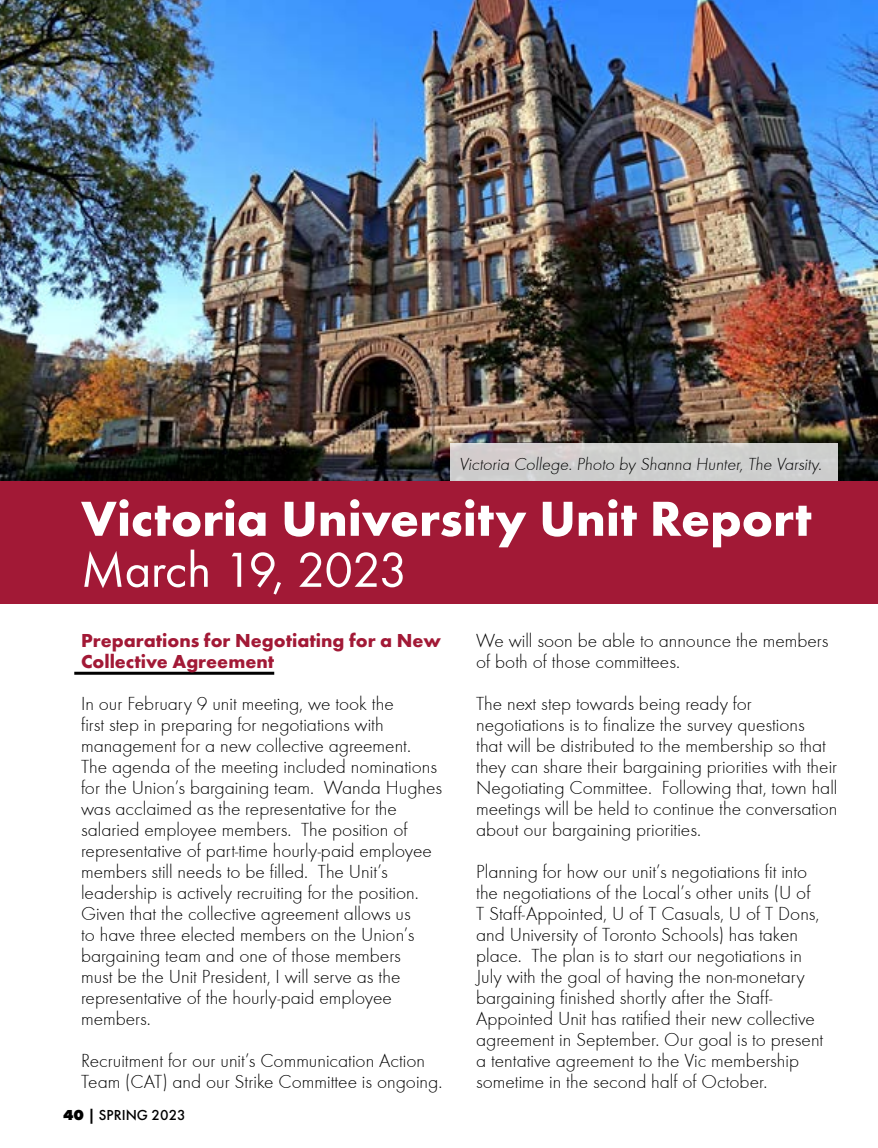
<style>
.page{position:relative;width:878px;height:1148px;background:#fff}
.page>*{position:absolute;margin:0;border:0;box-sizing:border-box;transform-origin:0 0}
.t1{font:700 51px "Futura T";color:#fff}
.t2{font:51px "Futura T";letter-spacing:-.02em;color:#fff}
.t3{font:19.5px/21px "Futura T Ligh";color:#000}
.t4{font:700 19.5px/21px "Futura PT";color:#a21936}
.t5{font:18px "Futura T Ligh";color:#000}
.t6{font:500 15px "Futura PT";color:#000}
.s1{font-weight:800}
</style>
<div class="page">
<hr style="left:74px;top:671px;width:200px;height:3px;background:#000">
<img style="left:0;top:0;width:878px;height:481px">
<div style="left:0;top:481px;width:878px;height:122px;background:#a21936"></div>
<div style="left:450px;top:443px;width:387px;height:38px;background:#cfcfce"></div>
<p class="t5" style="left:459px;top:454px;width:366px">Victoria College. Photo by Shanna Hunter, The Varsity.</p>
<h1 class="t1" style="left:81px;top:488px;width:732px">Victoria University Unit Report</h1>
<h1 class="t2" style="left:81px;top:541px;width:328px">March 19, 2023</h1>
<p class="t4" style="left:81px;top:629px;width:361px">Preparations for Negotiating for a New<br>Collective Agreement</p>
<p class="t3" style="left:81px;top:693px;width:362px">In our February 9 unit meeting, we took the<br>first step in preparing for negotiations with management for a new collective agreement.<br>The agenda of the meeting included nominations for the Union’s bargaining team. Wanda Hughes was acclaimed as the representative for the salaried employee members. The position of representative of part-time hourly-paid employee members still needs to be filled. The Unit’s leadership is actively recruiting for the position.<br>Given that the collective agreement allows us<br>to have three elected members on the Union’s bargaining team and one of those members<br>must be the Unit President, I will serve as the representative of the hourly-paid employee members.</p>
<p class="t3" style="left:81px;top:1050px;width:363px">Recruitment for our unit’s Communication Action<br>Team (CAT) and our Strike Committee is ongoing.</p>
<p class="t6" style="left:63px;top:1106px;width:124px"><span class="s1">40</span> <span class="s1">|</span> SPRING 2023</p>
<p class="t3" style="left:476px;top:630px;width:354px">We will soon be able to announce the members of both of those committees.</p>
<p class="t3" style="left:476px;top:693px;width:363px">The next step towards being ready for negotiations is to finalize the survey questions<br>that will be distributed to the membership so that they can share their bargaining priorities with their Negotiating Committee. Following that, town hall meetings will be held to continue the conversation about our bargaining priorities.</p>
<p class="t3" style="left:476px;top:861px;width:349px">Planning for how our unit’s negotiations fit into the negotiations of the Local’s other units (U of T Staff-Appointed, U of T Casuals, U of T Dons, and University of Toronto Schools) has taken place. The plan is to start our negotiations in July with the goal of having the non-monetary bargaining finished shortly after the Staff-Appointed Unit has ratified their new collective agreement in September. Our goal is to present a tentative agreement to the Vic membership sometime in the second half of October.</p>
</div>
